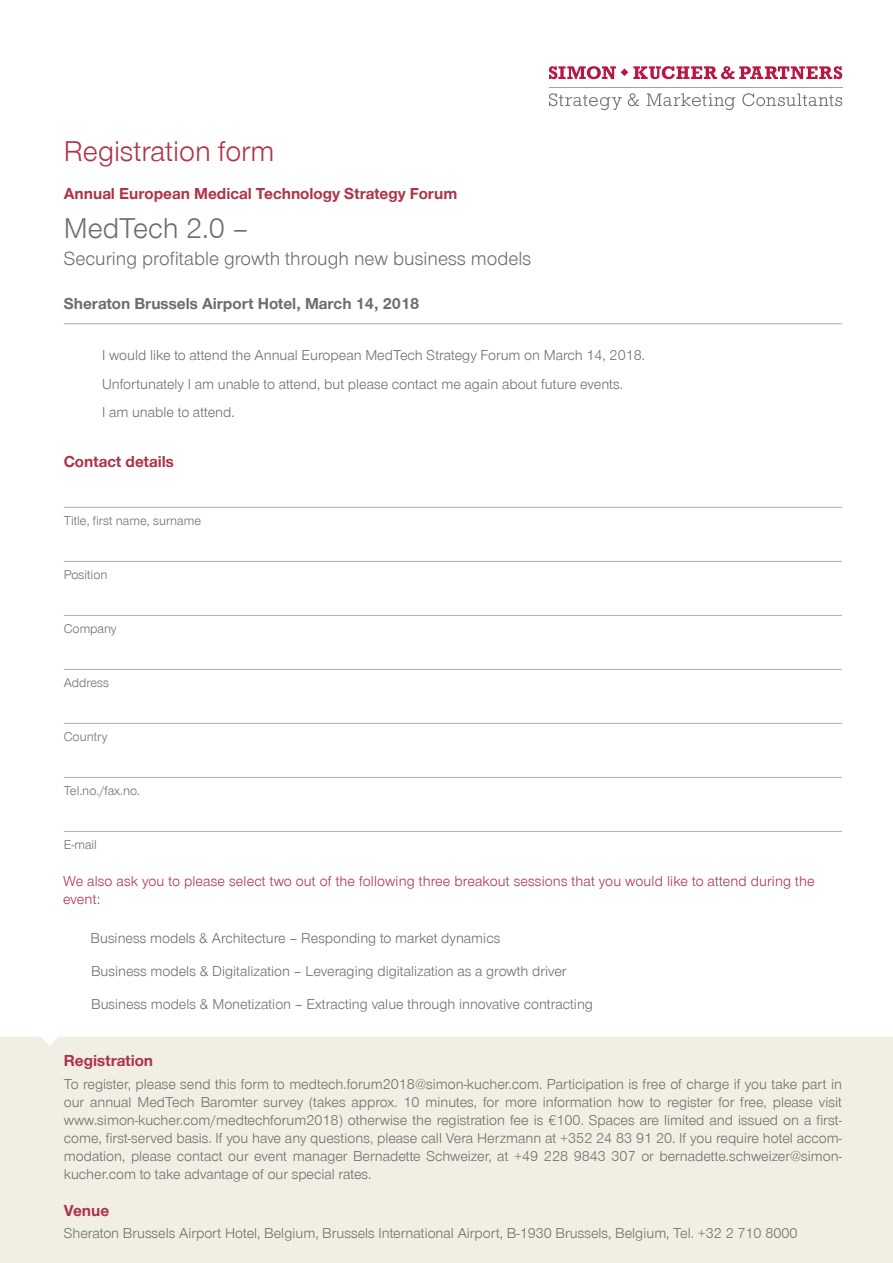
<style>
.page{position:relative;width:893px;height:1263px;background:#fff}
.page>*{position:absolute;margin:0;border:0;box-sizing:border-box;transform-origin:0 0}
.t1{font:27px "Simon Kucher";color:#ad344a}
.t2{font:27px "Simon Kucher";color:#6d6e6b}
.t3{font:18px "Simon Kucher";color:#6d6e6b}
.t4{font:700 15px "Simon Kucher";color:#ad344a}
.t5{font:700 15px "Simon Kucher";color:#6d6e6b}
.t6{font:13.5px/18px "Simon Kucher";color:#6d6e6b;text-align:justify}
.t7{font:13.5px/18px "Simon Kucher";letter-spacing:.01em;color:#ad344a}
.t8{font:12px "Simon Kucher";color:#6d6e6b}
</style>
<div class="page">
<div style="left:0;top:1036px;width:893px;height:227px;background:#f1eee4"></div>
<svg style="left:549px;top:93px;width:73px;height:17px"></svg>
<svg style="left:628px;top:93px;width:11px;height:13px"></svg>
<svg style="left:647px;top:93px;width:88px;height:17px"></svg>
<svg style="left:742px;top:93px;width:100px;height:13px"></svg>
<hr style="left:549px;top:87px;width:293px;height:1px;background:#a3a3a2">
<svg style="left:549px;top:66px;width:293px;height:13px"></svg>
<hr style="left:64px;top:323px;width:778px;height:1px;background:#b7b8b6">
<hr style="left:64px;top:507px;width:778px;height:1px;background:#b7b8b6">
<hr style="left:64px;top:561px;width:778px;height:1px;background:#b7b8b6">
<hr style="left:64px;top:615px;width:778px;height:1px;background:#b7b8b6">
<hr style="left:64px;top:669px;width:778px;height:1px;background:#b7b8b6">
<hr style="left:64px;top:723px;width:778px;height:1px;background:#b7b8b6">
<hr style="left:64px;top:777px;width:778px;height:1px;background:#b7b8b6">
<hr style="left:64px;top:831px;width:778px;height:1px;background:#b7b8b6">
<h1 class="t1" style="left:64px;top:136px;width:212px">Registration form</h1>
<p class="t4" style="left:64px;top:185px;width:395px">Annual European Medical Technology Strategy Forum</p>
<h1 class="t2" style="left:64px;top:213px;width:186px">MedTech 2.0 –</h1>
<h2 class="t3" style="left:64px;top:248px;width:469px">Securing profitable growth through new business models</h2>
<p class="t5" style="left:64px;top:295px;width:357px">Sheraton Brussels Airport Hotel, March 14, 2018</p>
<p class="t6" style="left:102px;top:341px;width:545px;line-height:28.5px;text-align:left">I would like to attend the Annual European MedTech Strategy Forum on March 14, 2018.<br>Unfortunately I am unable to attend, but please contact me again about future events.<br>I am unable to attend.</p>
<p class="t4" style="left:64px;top:453px;width:112px">Contact details</p>
<p class="t8" style="left:64px;top:514px;width:139px">Title, first name, surname</p>
<p class="t8" style="left:64px;top:568px;width:45px">Position</p>
<p class="t8" style="left:64px;top:622px;width:54px">Company</p>
<p class="t8" style="left:64px;top:676px;width:47px">Address</p>
<p class="t8" style="left:64px;top:730px;width:45px">Country</p>
<p class="t8" style="left:64px;top:784px;width:78px">Tel.no./fax.no.</p>
<p class="t8" style="left:64px;top:838px;width:35px">E-mail</p>
<p class="t7" style="left:63px;top:872px;width:753px">We also ask you to please select two out of the following three breakout sessions that you would like to attend during the event:</p>
<p class="t6" style="left:91px;top:929px;width:411px">Business models &amp; Architecture – Responding to market dynamics</p>
<p class="t6" style="left:91px;top:962px;width:477px">Business models &amp; Digitalization – Leveraging digitalization as a growth driver</p>
<p class="t6" style="left:91px;top:995px;width:503px">Business models &amp; Monetization – Extracting value through innovative contracting</p>
<p class="t4" style="left:64px;top:1052px;width:91px">Registration</p>
<p class="t6" style="left:64px;top:1075px;width:780px">To register, please send this form to medtech.forum2018@simon-kucher.com. Participation is free of charge if you take part in our annual MedTech Baromter survey (takes approx. 10 minutes, for more information how to register for free, please visit www.simon-kucher.com/medtechforum2018) otherwise the registration fee is €100. Spaces are limited and issued on a first&shy;come, first-served basis. If you have any questions, please call Vera Herzmann at +352 24 83 91 20. If you require hotel accom&shy;modation, please contact our event manager Bernadette Schweizer, at +49 228 9843 307 or bernadette.schweizer@simon&shy;kucher.com to take advantage of our special rates.</p>
<p class="t4" style="left:64px;top:1202px;width:47px">Venue</p>
<p class="t6" style="left:64px;top:1225px;width:735px">Sheraton Brussels Airport Hotel, Belgium, Brussels International Airport, B-1930 Brussels, Belgium, Tel. +32 2 710 8000</p>
</div>
